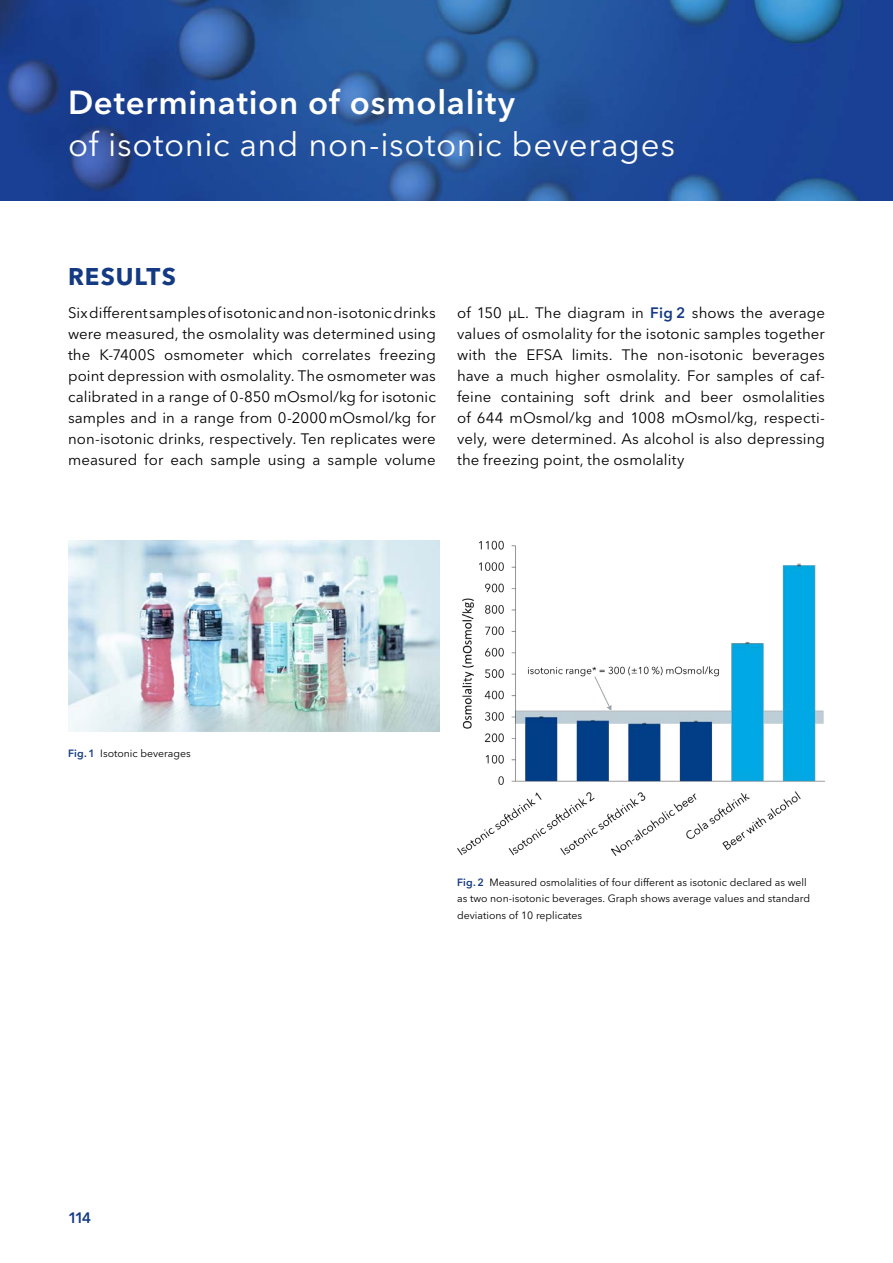
<style>
.page{position:relative;width:893px;height:1263px;background:#fff}
.page>*{position:absolute;margin:0;border:0;box-sizing:border-box;transform-origin:0 0}
.t1{font:33px "Avenir Next W1 G";letter-spacing:.015em;color:#fff}
.t2{font:600 33px "Avenir Next W1 G";letter-spacing:.025em;color:#fff}
.t3{font:700 24px "Avenir Next W1 G";letter-spacing:.045em;color:#143a84}
.t4{font:15px/21px "Avenir Next W1 G";letter-spacing:.005em;color:#000;text-align:justify}
.t5{font:600 15px "Avenir Next W1 G";color:#143a84}
.t6{font:10.5px/16.5px "Avenir Next W1 G";color:#000}
.s1{font-weight:600;color:#143a84}
</style>
<div class="page">
<img style="left:0;top:0;width:893px;height:201px">
<img style="left:457px;top:540px;width:368px;height:316px">
<img style="left:68px;top:541px;width:372px;height:191px">
<h1 class="t2" style="left:68px;top:82px;width:449px">Determination of osmolality</h1>
<h1 class="t1" style="left:68px;top:125px;width:608px">of isotonic and non-isotonic beverages</h1>
<h2 class="t3" style="left:68px;top:262px;width:109px">RESULTS</h2>
<p class="t4" style="left:68px;top:302px;width:369px">Six different samples of isotonic and non-isotonic drinks were measured, the osmolality was determined using the K-7400S osmometer which correlates freezing point depression with osmolality. The osmometer was calibrated in a range of 0-850 mOsmol/kg for isotonic samples and in a range from 0-2000mOsmol/kg for non-isotonic drinks, respectively. Ten replicates were measured for each sample using a sample volume</p>
<p class="t4" style="left:457px;top:302px;width:369px">of 150 µL. The diagram in <span class="s1">Fig 2</span> shows the average values of osmolality for the isotonic samples together with the EFSA limits. The non-isotonic beverages have a much higher osmolality. For samples of caf&shy;feine containing soft drink and beer osmolalities of 644 mOsmol/kg and 1008 mOsmol/kg, respecti&shy;vely, were determined. As alcohol is also depressing the freezing point, the osmolality</p>
<p class="t6" style="left:68px;top:745px;width:124px"><span class="s1">Fig.1</span> Isotonic beverages</p>
<p class="t5" style="left:68px;top:1209px;width:25px">114</p>
<p class="t6" style="left:457px;top:874px;width:355px"><span class="s1">Fig.2</span> Measured osmolalities of four different as isotonic declared as well as two non-isotonic beverages. Graph shows average values and standard deviations of 10 replicates</p>
</div>
